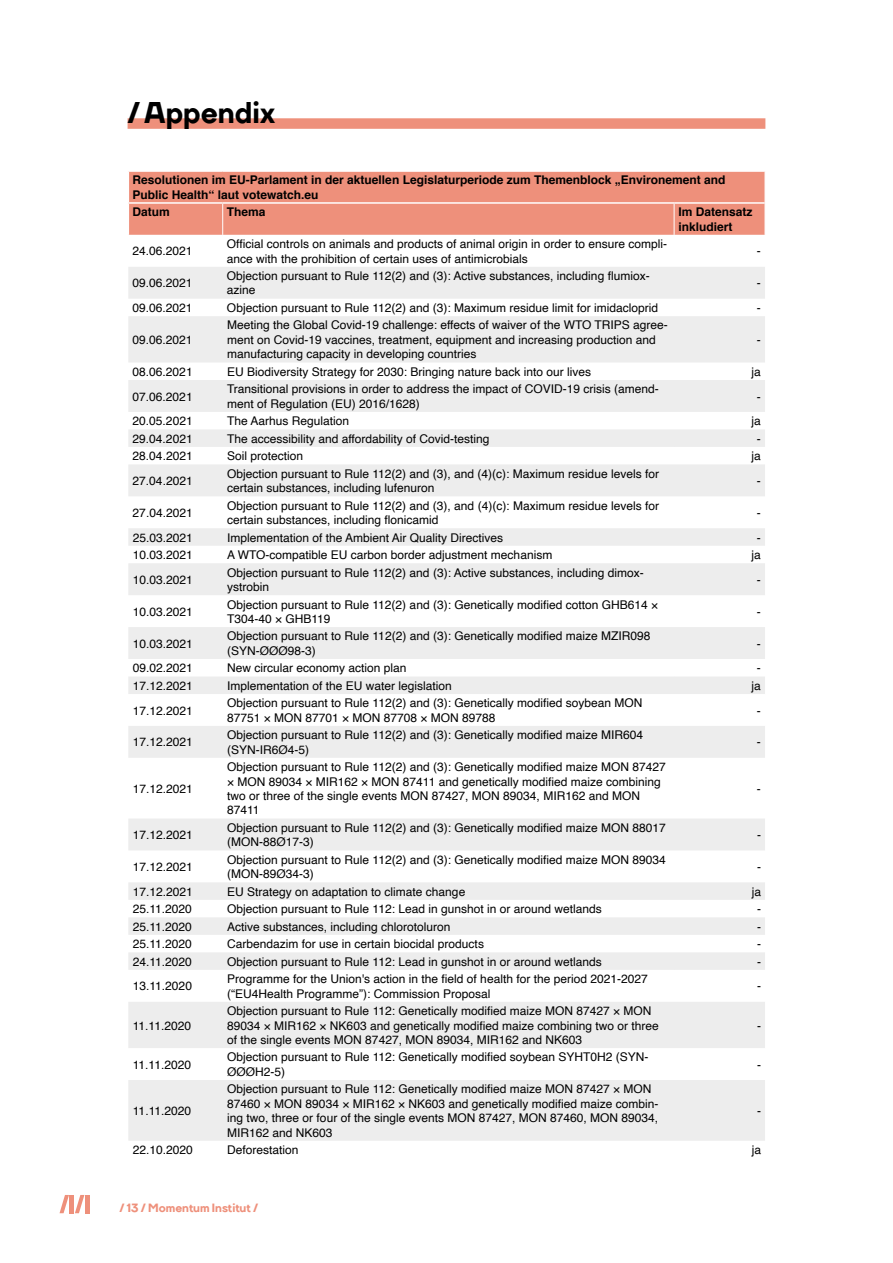
<style>
.page{position:relative;width:893px;height:1263px;background:#fff}
.page>*{position:absolute;margin:0;border:0;box-sizing:border-box;transform-origin:0 0}
.t1{font:800 30px "TT Firs";color:#000}
.t2{font:12px/14.4px "Helvetica";color:#000}
.t3{font:700 12px/14.4px "Helvetica";color:#000}
.t4{font:800 12px "TT Firs";color:#ee907b}
</style>
<div class="page">
<hr style="left:85px;top:1195px;width:4px;height:18px;background:#ee907b">
<hr style="left:70px;top:1195px;width:4px;height:18px;background:#ee907b">
<svg style="left:75px;top:1195px;width:9px;height:18px"></svg>
<svg style="left:60px;top:1195px;width:9px;height:18px"></svg>
<div style="left:128px;top:118px;width:637px;height:11px;background:#ee907b"></div>
<div style="left:129px;top:172px;width:636px;height:63px;background:#ee907b"></div>
<svg style="left:128px;top:267px;width:637px;height:874px;fill:#ededed"></svg>
<hr style="left:128px;top:202px;width:95px;height:2px;background:#fffefe">
<hr style="left:223px;top:202px;width:451px;height:2px;background:#fffefe">
<hr style="left:674px;top:202px;width:91px;height:2px;background:#fffefe">
<hr style="left:222px;top:204px;width:1px;height:31px;background:#fffefe">
<hr style="left:674px;top:204px;width:1px;height:31px;background:#fffefe">
<h1 class="t1" style="left:128px;top:93px;width:149px">/Appendix</h1>
<p class="t3" style="left:133px;top:173px;width:594px">Resolutionen im EU-Parlament in der aktuellen Legislaturperiode zum Themenblock „Environement and<br>Public Health“ laut votewatch.eu</p>
<p class="t3" style="left:133px;top:205px;width:39px">Datum</p>
<p class="t3" style="left:227px;top:205px;width:40px">Thema</p>
<p class="t3" style="left:678px;top:205px;width:76px">Im Datensatz inkludiert</p>
<p class="t2" style="left:133px;top:244px;width:62px">24.06.2021</p>
<p class="t2" style="left:227px;top:237px;width:442px">Official controls on animals and products of animal origin in order to ensure compli&shy;ance with the prohibition of certain uses of antimicrobials</p>
<p class="t2" style="left:757px;top:244px;width:5px">-</p>
<p class="t2" style="left:133px;top:276px;width:62px">09.06.2021</p>
<p class="t2" style="left:227px;top:269px;width:424px">Objection pursuant to Rule 112(2) and (3): Active substances, including flumiox&shy;azine</p>
<p class="t2" style="left:757px;top:276px;width:5px">-</p>
<p class="t2" style="left:133px;top:301px;width:62px">09.06.2021</p>
<p class="t2" style="left:227px;top:301px;width:433px">Objection pursuant to Rule 112(2) and (3): Maximum residue limit for imidacloprid</p>
<p class="t2" style="left:757px;top:301px;width:5px">-</p>
<p class="t2" style="left:133px;top:333px;width:62px">09.06.2021</p>
<p class="t2" style="left:227px;top:318px;width:442px">Meeting the Global Covid-19 challenge: effects of waiver of the WTO TRIPS agree&shy;ment on Covid-19 vaccines, treatment, equipment and increasing production and manufacturing capacity in developing countries</p>
<p class="t2" style="left:757px;top:333px;width:5px">-</p>
<p class="t2" style="left:133px;top:365px;width:62px">08.06.2021</p>
<p class="t2" style="left:227px;top:365px;width:366px">EU Biodiversity Strategy for 2030: Bringing nature back into our lives</p>
<p class="t2" style="left:751px;top:365px;width:11px">ja</p>
<p class="t2" style="left:133px;top:389px;width:62px">07.06.2021</p>
<p class="t2" style="left:227px;top:382px;width:433px">Transitional provisions in order to address the impact of COVID-19 crisis (amend&shy;ment of Regulation (EU) 2016/1628)</p>
<p class="t2" style="left:757px;top:389px;width:5px">-</p>
<p class="t2" style="left:133px;top:414px;width:62px">20.05.2021</p>
<p class="t2" style="left:227px;top:414px;width:124px">The Aarhus Regulation</p>
<p class="t2" style="left:751px;top:414px;width:11px">ja</p>
<p class="t2" style="left:133px;top:432px;width:62px">29.04.2021</p>
<p class="t2" style="left:227px;top:432px;width:264px">The accessibility and affordability of Covid-testing</p>
<p class="t2" style="left:757px;top:432px;width:5px">-</p>
<p class="t2" style="left:133px;top:449px;width:62px">28.04.2021</p>
<p class="t2" style="left:227px;top:449px;width:78px">Soil protection</p>
<p class="t2" style="left:751px;top:449px;width:11px">ja</p>
<p class="t2" style="left:133px;top:474px;width:62px">27.04.2021</p>
<p class="t2" style="left:227px;top:467px;width:433px">Objection pursuant to Rule 112(2) and (3), and (4)(c): Maximum residue levels for certain substances, including lufenuron</p>
<p class="t2" style="left:757px;top:474px;width:5px">-</p>
<p class="t2" style="left:133px;top:506px;width:62px">27.04.2021</p>
<p class="t2" style="left:227px;top:499px;width:433px">Objection pursuant to Rule 112(2) and (3), and (4)(c): Maximum residue levels for certain substances, including flonicamid</p>
<p class="t2" style="left:757px;top:506px;width:5px">-</p>
<p class="t2" style="left:133px;top:530px;width:62px">25.03.2021</p>
<p class="t2" style="left:227px;top:530px;width:278px">Implementation of the Ambient Air Quality Directives</p>
<p class="t2" style="left:757px;top:530px;width:5px">-</p>
<p class="t2" style="left:133px;top:548px;width:62px">10.03.2021</p>
<p class="t2" style="left:227px;top:548px;width:327px">A WTO-compatible EU carbon border adjustment mechanism</p>
<p class="t2" style="left:751px;top:548px;width:11px">ja</p>
<p class="t2" style="left:133px;top:573px;width:62px">10.03.2021</p>
<p class="t2" style="left:227px;top:565px;width:418px">Objection pursuant to Rule 112(2) and (3): Active substances, including dimox&shy;ystrobin</p>
<p class="t2" style="left:757px;top:573px;width:5px">-</p>
<p class="t2" style="left:133px;top:605px;width:62px">10.03.2021</p>
<p class="t2" style="left:227px;top:597px;width:432px">Objection pursuant to Rule 112(2) and (3): Genetically modified cotton GHB614 ×<br>T304-40 × GHB119</p>
<p class="t2" style="left:133px;top:636px;width:62px">10.03.2021</p>
<p class="t2" style="left:227px;top:629px;width:425px">Objection pursuant to Rule 112(2) and (3): Genetically modified maize MZIR098 (SYN-ØØØ98-3)</p>
<p class="t2" style="left:757px;top:605px;width:5px">-</p>
<p class="t2" style="left:757px;top:636px;width:5px">-</p>
<p class="t2" style="left:133px;top:661px;width:62px">09.02.2021</p>
<p class="t2" style="left:227px;top:661px;width:181px">New circular economy action plan</p>
<p class="t2" style="left:757px;top:661px;width:5px">-</p>
<p class="t2" style="left:133px;top:679px;width:62px">17.12.2021</p>
<p class="t2" style="left:227px;top:679px;width:226px">Implementation of the EU water legislation</p>
<p class="t2" style="left:752px;top:679px;width:11px">ja</p>
<p class="t2" style="left:133px;top:703px;width:62px">17.12.2021</p>
<p class="t2" style="left:227px;top:696px;width:417px">Objection pursuant to Rule 112(2) and (3): Genetically modified soybean MON<br>87751 × MON 87701 × MON 87708 × MON 89788</p>
<p class="t2" style="left:757px;top:703px;width:5px">-</p>
<p class="t2" style="left:133px;top:735px;width:62px">17.12.2021</p>
<p class="t2" style="left:227px;top:728px;width:417px">Objection pursuant to Rule 112(2) and (3): Genetically modified maize MIR604 (SYN-IR6Ø4-5)</p>
<p class="t2" style="left:133px;top:782px;width:62px">17.12.2021</p>
<p class="t2" style="left:227px;top:760px;width:440px">Objection pursuant to Rule 112(2) and (3): Genetically modified maize MON 87427 × MON 89034 × MIR162 × MON 87411 and genetically modified maize combining two or three of the single events MON 87427, MON 89034, MIR162 and MON 87411</p>
<p class="t2" style="left:133px;top:828px;width:62px">17.12.2021</p>
<p class="t2" style="left:227px;top:821px;width:440px">Objection pursuant to Rule 112(2) and (3): Genetically modified maize MON 88017 (MON-88Ø17-3)</p>
<p class="t2" style="left:133px;top:860px;width:62px">17.12.2021</p>
<p class="t2" style="left:227px;top:853px;width:440px">Objection pursuant to Rule 112(2) and (3): Genetically modified maize MON 89034 (MON-89Ø34-3)</p>
<p class="t2" style="left:757px;top:735px;width:5px">-</p>
<p class="t2" style="left:757px;top:782px;width:5px">-</p>
<p class="t2" style="left:757px;top:828px;width:5px">-</p>
<p class="t2" style="left:757px;top:860px;width:5px">-</p>
<p class="t2" style="left:133px;top:885px;width:62px">17.12.2021</p>
<p class="t2" style="left:227px;top:885px;width:240px">EU Strategy on adaptation to climate change</p>
<p class="t2" style="left:752px;top:885px;width:11px">ja</p>
<p class="t2" style="left:133px;top:902px;width:61px">25.11.2020</p>
<p class="t2" style="left:227px;top:902px;width:376px">Objection pursuant to Rule 112: Lead in gunshot in or around wetlands</p>
<p class="t2" style="left:757px;top:902px;width:5px">-</p>
<p class="t2" style="left:133px;top:920px;width:61px">25.11.2020</p>
<p class="t2" style="left:227px;top:920px;width:225px">Active substances, including chlorotoluron</p>
<p class="t2" style="left:757px;top:920px;width:5px">-</p>
<p class="t2" style="left:133px;top:937px;width:61px">25.11.2020</p>
<p class="t2" style="left:227px;top:937px;width:258px">Carbendazim for use in certain biocidal products</p>
<p class="t2" style="left:757px;top:937px;width:5px">-</p>
<p class="t2" style="left:133px;top:955px;width:61px">24.11.2020</p>
<p class="t2" style="left:227px;top:955px;width:376px">Objection pursuant to Rule 112: Lead in gunshot in or around wetlands</p>
<p class="t2" style="left:757px;top:955px;width:5px">-</p>
<p class="t2" style="left:133px;top:979px;width:61px">13.11.2020</p>
<p class="t2" style="left:227px;top:972px;width:422px">Programme for the Union's action in the field of health for the period 2021-2027 (“EU4Health Programme”): Commission Proposal</p>
<p class="t2" style="left:757px;top:979px;width:5px">-</p>
<p class="t2" style="left:133px;top:1018px;width:60px">11.11.2020</p>
<p class="t2" style="left:227px;top:1004px;width:433px">Objection pursuant to Rule 112: Genetically modified maize MON 87427 × MON<br>89034 × MIR162 × NK603 and genetically modified maize combining two or three of the single events MON 87427, MON 89034, MIR162 and NK603</p>
<p class="t2" style="left:133px;top:1058px;width:60px">11.11.2020</p>
<p class="t2" style="left:227px;top:1050px;width:423px">Objection pursuant to Rule 112: Genetically modified soybean SYHT0H2 (SYN-<br>ØØØH2-5)</p>
<p class="t2" style="left:133px;top:1104px;width:60px">11.11.2020</p>
<p class="t2" style="left:227px;top:1082px;width:433px">Objection pursuant to Rule 112: Genetically modified maize MON 87427 × MON 87460 × MON 89034 × MIR162 × NK603 and genetically modified maize combin&shy;ing two, three or four of the single events MON 87427, MON 87460, MON 89034, MIR162 and NK603</p>
<p class="t2" style="left:757px;top:1018px;width:5px">-</p>
<p class="t2" style="left:757px;top:1058px;width:5px">-</p>
<p class="t2" style="left:757px;top:1104px;width:5px">-</p>
<p class="t2" style="left:133px;top:1143px;width:62px">22.10.2020</p>
<p class="t2" style="left:227px;top:1143px;width:73px">Deforestation</p>
<p class="t2" style="left:752px;top:1143px;width:11px">ja</p>
<p class="t4" style="left:119px;top:1200px;width:140px">/ 13 / Momentum Institut /</p>
</div>
